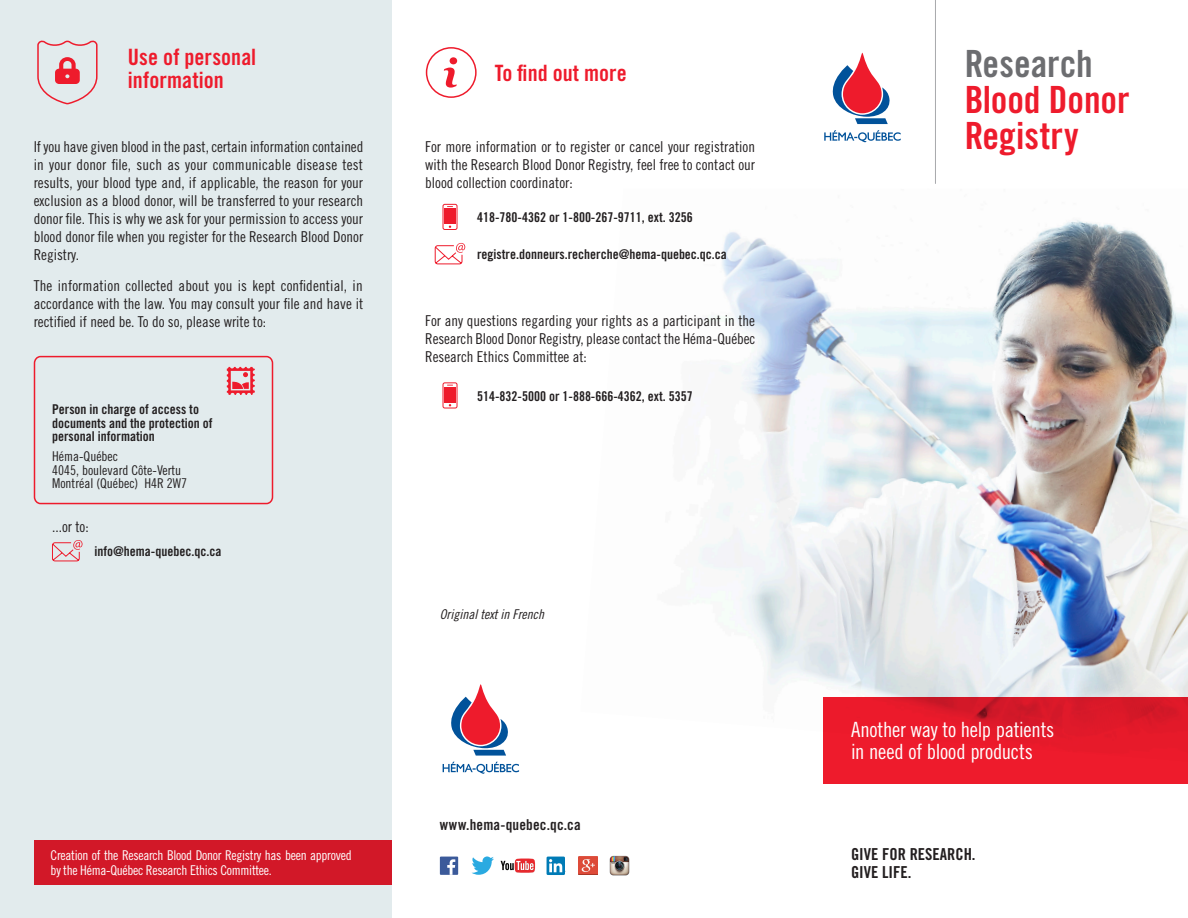
<style>
.page{position:relative;width:1188px;height:918px;background:#fff}
.page>*{position:absolute;margin:0;border:0;box-sizing:border-box;transform-origin:0 0}
.t1{font:37.5px "Trade Gothic Bold Cond Twenty";letter-spacing:-.005em;color:#ee1b2c}
.t2{font:37.5px "Trade Gothic Bold Cond Twenty";color:#6c6d70}
.t3{font:22.5px/22.5px "Trade Gothic Bold Cond Twenty";letter-spacing:.005em;color:#ee1b2c}
.t4{font:21px/22.5px "Trade Gothic Cond Eighteen";letter-spacing:-.01em;color:#fff}
.t5{font:16.5px/18px "Trade Gothic Bold Cond Twenty";color:#231f20}
.t6{font:15px/18px "Trade Gothic Cond Eighteen";color:#231f20;text-align:justify}
.t7{font:15px "Trade Gothic Bold Cond Twenty";letter-spacing:.01em;color:#231f20}
.t8{font:13.5px/13.5px "Trade Gothic Bold Cond Twenty";color:#231f20}
.t9{font:13.5px/15px "Trade Gothic Cond Eighteen";letter-spacing:-.02em;color:#fff}
.t10{font:13.5px/13.5px "Trade Gothic Cond Eighteen";color:#231f20}
.t11{font:13.5px "Trade Gothic Cond Eighteen Obl";color:#231f20}
</style>
<div class="page">
<img style="left:698px;top:220px;width:490px;height:542px">
<div style="left:0;top:0;width:392px;height:918px;background:#e2ebed"></div>
<svg style="left:824px;top:130px;width:77px;height:12px"></svg>
<svg style="left:832px;top:53px;width:58px;height:71px"></svg>
<svg style="left:824px;top:697px;width:364px;height:87px;background:#e61a2a"></svg>
<div style="left:426px;top:47px;width:51px;height:51px;border:2px solid #ee1b2c;border-radius:50%"></div>
<svg style="left:444px;top:57px;width:13px;height:31px"></svg>
<div style="left:443px;top:204px;width:14px;height:26px;border:1px solid #ee1b2c;border-radius:2px"></div>
<div style="left:444px;top:208px;width:12px;height:16px;background:#ee1b2c"></div>
<div style="left:443px;top:382px;width:14px;height:26px;border:1px solid #ee1b2c;border-radius:2px"></div>
<div style="left:444px;top:387px;width:12px;height:15px;background:#ee1b2c"></div>
<svg style="left:434px;top:243px;width:31px;height:22px"></svg>
<svg style="left:37px;top:40px;width:61px;height:65px"></svg>
<div style="left:34px;top:356px;width:239px;height:148px;border:2px solid #ee1b2c;border-radius:6px"></div>
<svg style="left:227px;top:367px;width:28px;height:28px"></svg>
<hr style="left:935px;top:0;width:1px;height:184px;background:#a8a9ad">
<svg style="left:443px;top:762px;width:76px;height:12px"></svg>
<svg style="left:451px;top:684px;width:57px;height:72px"></svg>
<svg style="left:547px;top:857px;width:18px;height:18px"></svg>
<svg style="left:549px;top:859px;width:13px;height:13px"></svg>
<svg style="left:472px;top:856px;width:22px;height:19px"></svg>
<svg style="left:501px;top:859px;width:34px;height:14px"></svg>
<div style="left:440px;top:857px;width:18px;height:18px;background:#3b5a9a"></div>
<svg style="left:447px;top:859px;width:8px;height:16px"></svg>
<img style="left:579px;top:857px;width:18px;height:18px">
<img style="left:610px;top:856px;width:20px;height:20px">
<div style="left:34px;top:840px;width:358px;height:44px;background:#d21828"></div>
<svg style="left:52px;top:540px;width:31px;height:22px"></svg>
<h2 class="t3" style="left:128px;top:46px;width:130px">Use of personal information</h2>
<p class="t6" style="left:34px;top:137px;width:331px">If you have given blood in the past, certain information contained</p>
<p class="t6" style="left:34px;top:155px;width:331px">in your donor file, such as your communicable disease test results, your blood type and, if applicable, the reason for your exclusion as a blood donor, will be transferred to your research donor file. This is why we ask for your permission to access your blood donor file when you register for the Research Blood Donor Registry.</p>
<p class="t6" style="left:34px;top:276px;width:331px">The information collected about you is kept confidential, in accordance with the law. You may consult your file and have it rectified if need be. To do so, please write to:</p>
<p class="t8" style="left:52px;top:402px;width:162px">Person in charge of access to documents and the protection of personal information</p>
<p class="t10" style="left:52px;top:450px;width:136px">Héma-Québec<br>4045, boulevard Côte-Vertu<br>Montréal (Québec) H4R 2W7</p>
<p class="t6" style="left:52px;top:517px;width:38px">...or to:</p>
<p class="t8" style="left:94px;top:545px;width:128px">info@hema-quebec.qc.ca</p>
<h2 class="t3" style="left:495px;top:62px;width:134px">To find out more</h2>
<p class="t6" style="left:425px;top:137px;width:331px">For more information or to register or cancel your registration with the Research Blood Donor Registry, feel free to contact our blood collection coordinator:</p>
<p class="t8" style="left:477px;top:210px;width:217px">418-780-4362 or 1-800-267-9711, ext. 3256</p>
<p class="t8" style="left:477px;top:247px;width:251px">registre.donneurs.recherche@hema-quebec.qc.ca</p>
<p class="t6" style="left:425px;top:311px;width:332px">For any questions regarding your rights as a participant in the Research Blood Donor Registry, please contact the Héma-Québec Research Ethics Committee at:</p>
<p class="t8" style="left:477px;top:389px;width:217px">514-832-5000 or 1-888-666-4362, ext. 5357</p>
<p class="t11" style="left:440px;top:606px;width:106px">Original text in French</p>
<p class="t9" style="left:51px;top:848px;width:303px">Creation of the Research Blood Donor Registry has been approved by the Héma-Québec Research Ethics Committee.</p>
<p class="t7" style="left:440px;top:816px;width:142px">www.hema-quebec.qc.ca</p>
<h1 class="t2" style="left:964px;top:41px;width:130px">Research</h1>
<h1 class="t1" style="left:964px;top:77px;width:167px">Blood Donor</h1>
<h1 class="t1" style="left:964px;top:113px;width:116px">Registry</h1>
<h3 class="t4" style="left:851px;top:718px;width:205px">Another way to help patients in need of blood products</h3>
<p class="t5" style="left:851px;top:845px;width:126px">GIVE FOR RESEARCH.<br>GIVE LIFE.</p>
</div>
